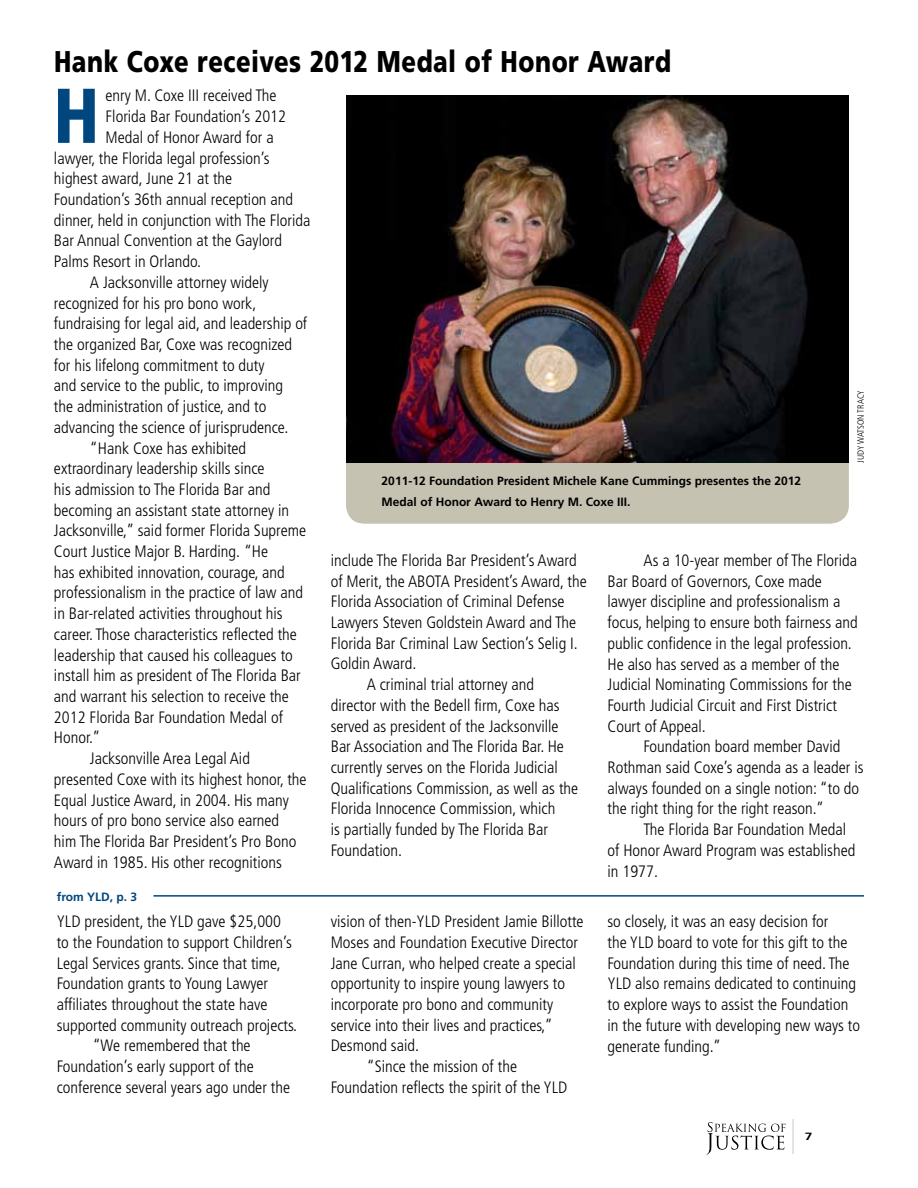
<style>
.page{position:relative;width:918px;height:1188px;background:#fff}
.page>*{position:absolute;margin:0;border:0;box-sizing:border-box;transform-origin:0 0}
.t1{font:900 77.55px "Frutiger LT Std";color:#004780;scale:.8 1}
.t2{font:900 30px "Frutiger LT Std";letter-spacing:.02em;color:#000;scale:.8 1}
.t3{font:300 condensed 16.5px/20.7px "Frutiger LT Std";color:#000}
.t4{font:700 12px/21px "Frutiger LT Std";color:#000}
.t5{font:700 12px "Frutiger LT Std";color:#004780}
.t6{font:700 10.5px "Frutiger LT Std";color:#000;scale:1.3 1}
.t7{font:300 condensed 9px "Frutiger LT Std";color:#000}
</style>
<div class="page">
<hr style="left:792px;top:1119px;width:2px;height:35px;background:#000">
<svg style="left:706px;top:1122px;width:80px;height:33px"></svg>
<div style="left:346px;top:337px;width:502px;height:186px;background:#c5c2b1;border-radius:18px"></div>
<img style="left:346px;top:95px;width:503px;height:368px">
<hr style="left:153px;top:895px;width:711px;height:2px;background:#004780">
<h2 class="t2" style="left:54px;top:43px;width:773px">Hank Coxe receives 2012 Medal of Honor Award</h2>
<h1 class="t1" style="left:54px;top:69px;width:57px">H</h1>
<p class="t3" style="left:106px;top:86px;width:172px">enry M. Coxe III received The</p>
<p class="t3" style="left:106px;top:106px;width:182px">Florida Bar Foundation’s 2012</p>
<p class="t3" style="left:106px;top:127px;width:170px">Medal of Honor Award for a</p>
<p class="t3" style="left:54px;top:148px;width:217px">lawyer, the Florida legal profession’s</p>
<p class="t3" style="left:54px;top:168px;width:180px">highest award, June 21 at the</p>
<p class="t3" style="left:54px;top:189px;width:241px">Foundation’s 36th annual reception and</p>
<p class="t3" style="left:54px;top:210px;width:258px">dinner, held in conjunction with The Florida</p>
<p class="t3" style="left:54px;top:231px;width:229px">Bar Annual Convention at the Gaylord</p>
<p class="t3" style="left:54px;top:251px;width:149px">Palms Resort in Orlando.</p>
<p class="t3" style="left:90px;top:272px;width:180px">A Jacksonville attorney widely</p>
<p class="t3" style="left:54px;top:293px;width:204px">recognized for his pro bono work,</p>
<p class="t3" style="left:54px;top:313px;width:255px">fundraising for legal aid, and leadership of</p>
<p class="t3" style="left:54px;top:334px;width:240px">the organized Bar, Coxe was recognized</p>
<p class="t3" style="left:54px;top:355px;width:212px">for his lifelong commitment to duty</p>
<p class="t3" style="left:54px;top:376px;width:231px">and service to the public, to improving</p>
<p class="t3" style="left:54px;top:396px;width:214px">the administration of justice, and to</p>
<p class="t3" style="left:54px;top:417px;width:236px">advancing the science of jurisprudence.</p>
<p class="t3" style="left:90px;top:438px;width:158px">“Hank Coxe has exhibited</p>
<p class="t3" style="left:54px;top:458px;width:212px">extraordinary leadership skills since</p>
<p class="t3" style="left:54px;top:479px;width:218px">his admission to The Florida Bar and</p>
<p class="t3" style="left:54px;top:500px;width:237px">becoming an assistant state attorney in</p>
<p class="t3" style="left:54px;top:521px;width:254px">Jacksonville,” said former Florida Supreme</p>
<p class="t3" style="left:54px;top:541px;width:216px">Court Justice Major B. Harding. “He</p>
<p class="t3" style="left:54px;top:562px;width:232px">has exhibited innovation, courage, and</p>
<p class="t3" style="left:54px;top:583px;width:251px">professionalism in the practice of law and</p>
<p class="t3" style="left:54px;top:603px;width:230px">in Bar-related activities throughout his</p>
<p class="t3" style="left:54px;top:624px;width:244px">career. Those characteristics reflected the</p>
<p class="t3" style="left:54px;top:645px;width:240px">leadership that caused his colleagues to</p>
<p class="t3" style="left:54px;top:665px;width:248px">install him as president of The Florida Bar</p>
<p class="t3" style="left:54px;top:686px;width:236px">and warrant his selection to receive the</p>
<p class="t3" style="left:54px;top:707px;width:231px">2012 Florida Bar Foundation Medal of</p>
<p class="t3" style="left:54px;top:728px;width:48px">Honor.”</p>
<p class="t3" style="left:90px;top:748px;width:161px">Jacksonville Area Legal Aid</p>
<p class="t3" style="left:54px;top:769px;width:254px">presented Coxe with its highest honor, the</p>
<p class="t3" style="left:54px;top:790px;width:236px">Equal Justice Award, in 2004. His many</p>
<p class="t3" style="left:54px;top:810px;width:227px">hours of pro bono service also earned</p>
<p class="t3" style="left:54px;top:831px;width:244px">him The Florida Bar President’s Pro Bono</p>
<p class="t3" style="left:54px;top:852px;width:229px">Award in 1985. His other recognitions</p>
<p class="t5" style="left:57px;top:889px;width:82px">from YLD, p. 3</p>
<p class="t3" style="left:57px;top:911px;width:226px">YLD president, the YLD gave $25,000</p>
<p class="t3" style="left:57px;top:932px;width:237px">to the Foundation to support Children’s</p>
<p class="t3" style="left:57px;top:953px;width:225px">Legal Services grants. Since that time,</p>
<p class="t3" style="left:57px;top:973px;width:213px">Foundation grants to Young Lawyer</p>
<p class="t3" style="left:57px;top:994px;width:212px">affiliates throughout the state have</p>
<p class="t3" style="left:57px;top:1015px;width:242px">supported community outreach projects.</p>
<p class="t3" style="left:93px;top:1036px;width:159px">“We remembered that the</p>
<p class="t3" style="left:57px;top:1056px;width:199px">Foundation’s early support of the</p>
<p class="t3" style="left:57px;top:1077px;width:235px">conference several years ago under the</p>
<p class="t4" style="left:382px;top:470px;width:421px">2011-12 Foundation President Michele Kane Cummings presentes the 2012<br>Medal of Honor Award to Henry M. Coxe III.</p>
<p class="t7" style="left:855px;top:463px;width:74px;rotate:-90deg">JUDY WATSON TRACY</p>
<p class="t3" style="left:331px;top:550px;width:247px">include The Florida Bar President’s Award</p>
<p class="t3" style="left:331px;top:571px;width:258px">of Merit, the ABOTA President’s Award, the</p>
<p class="t3" style="left:331px;top:591px;width:235px">Florida Association of Criminal Defense</p>
<p class="t3" style="left:331px;top:612px;width:247px">Lawyers Steven Goldstein Award and The</p>
<p class="t3" style="left:331px;top:633px;width:249px">Florida Bar Criminal Law Section’s Selig I.</p>
<p class="t3" style="left:331px;top:654px;width:87px">Goldin Award.</p>
<p class="t3" style="left:367px;top:674px;width:169px">A criminal trial attorney and</p>
<p class="t3" style="left:331px;top:695px;width:231px">director with the Bedell firm, Coxe has</p>
<p class="t3" style="left:331px;top:716px;width:229px">served as president of the Jacksonville</p>
<p class="t3" style="left:331px;top:736px;width:235px">Bar Association and The Florida Bar. He</p>
<p class="t3" style="left:331px;top:757px;width:229px">currently serves on the Florida Judicial</p>
<p class="t3" style="left:331px;top:778px;width:249px">Qualifications Commission, as well as the</p>
<p class="t3" style="left:331px;top:799px;width:226px">Florida Innocence Commission, which</p>
<p class="t3" style="left:331px;top:819px;width:219px">is partially funded by The Florida Bar</p>
<p class="t3" style="left:331px;top:840px;width:73px">Foundation.</p>
<p class="t3" style="left:331px;top:911px;width:254px">vision of then-YLD President Jamie Billotte</p>
<p class="t3" style="left:331px;top:932px;width:249px">Moses and Foundation Executive Director</p>
<p class="t3" style="left:331px;top:953px;width:247px">Jane Curran, who helped create a special</p>
<p class="t3" style="left:331px;top:973px;width:236px">opportunity to inspire young lawyers to</p>
<p class="t3" style="left:331px;top:994px;width:224px">incorporate pro bono and community</p>
<p class="t3" style="left:331px;top:1015px;width:224px">service into their lives and practices,”</p>
<p class="t3" style="left:331px;top:1036px;width:90px">Desmond said.</p>
<p class="t3" style="left:367px;top:1056px;width:152px">“Since the mission of the</p>
<p class="t3" style="left:331px;top:1077px;width:238px">Foundation reflects the spirit of the YLD</p>
<p class="t3" style="left:608px;top:550px;width:252px;text-indent:36px">As a 10-year member of The Florida Bar Board of Governors, Coxe made lawyer discipline and professionalism a focus, helping to ensure both fairness and public confidence in the legal profession.<br>He also has served as a member of the Judicial Nominating Commissions for the Fourth Judicial Circuit and First District Court of Appeal.</p>
<p class="t3" style="left:608px;top:737px;width:258px;text-indent:36px">Foundation board member David Rothman said Coxe’s agenda as a leader is always founded on a single notion: “to do the right thing for the right reason.”</p>
<p class="t3" style="left:608px;top:819px;width:249px;text-indent:36px">The Florida Bar Foundation Medal of Honor Award Program was established in 1977.</p>
<p class="t3" style="left:608px;top:911px;width:254px">so closely, it was an easy decision for<br>the YLD board to vote for this gift to the Foundation during this time of need. The YLD also remains dedicated to continuing to explore ways to assist the Foundation in the future with developing new ways to generate funding.”</p>
<p class="t6" style="left:805px;top:1130px;width:7px">7</p>
</div>
